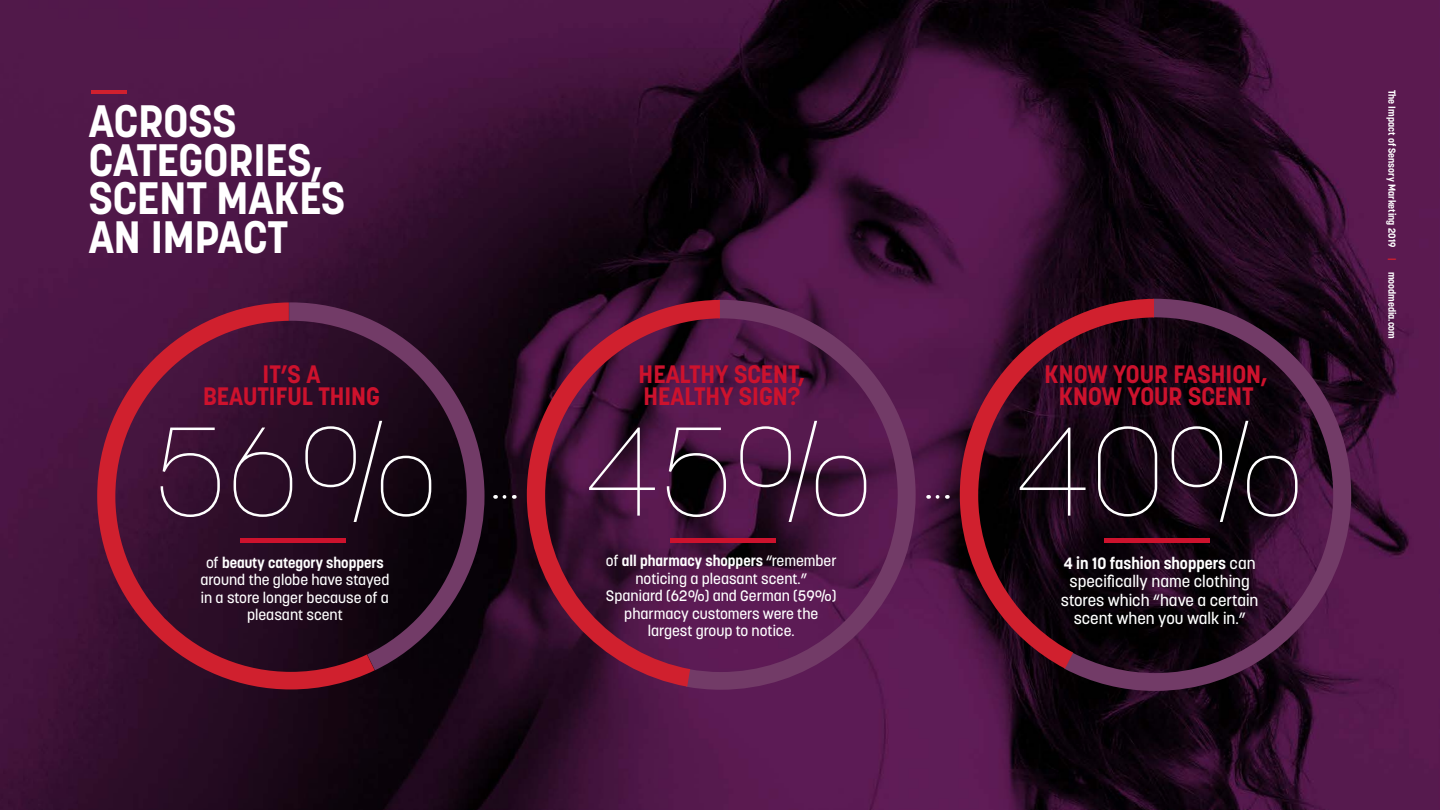
<style>
.page{position:relative;width:1440px;height:810px;background:#fff}
.page>*{position:absolute;margin:0;border:0;box-sizing:border-box;transform-origin:0 0}
.t1{font:100 124.88px "Korolev";color:#fff}
.t2{font:700 45px/38.8px "Korolev";color:#fff}
.t3{font:700 25px/22.5px "Korolev";color:#cd122d;text-align:center}
.t4{font:500 16.25px/18.5px "Korolev";color:#fff;text-align:center}
.t5{font:500 15px/17.5px "Korolev";color:#fff;text-align:center}
.t6{font:700 15px "Korolev";color:#fff}
.t7{font:700 10px "Korolev";color:#fff}
.s1{font-weight:500}
.s2{font-weight:700}
.s3{color:#ce202f}
</style>
<div class="page">
<img style="left:0;top:0;width:1440px;height:810px">
<svg style="left:1064px;top:299px;width:287px;height:392px;background:#2b1027"></svg>
<svg style="left:960px;top:299px;width:194px;height:370px;background:#310a1a"></svg>
<hr style="left:91px;top:90px;width:36px;height:4px;background:#d0202e">
<svg style="left:375px;top:302px;width:110px;height:368px;background:#230e20"></svg>
<svg style="left:97px;top:302px;width:278px;height:387px;background:#42102c"></svg>
<hr style="left:240px;top:539px;width:105px;height:4px;background:#cd122d">
<hr style="left:1105px;top:539px;width:105px;height:4px;background:#cd122d">
<svg style="left:686px;top:300px;width:230px;height:390px;background:#551c4d"></svg>
<svg style="left:527px;top:300px;width:193px;height:387px;background:#531438"></svg>
<svg style="left:938px;top:495px;width:10px;height:4px"></svg>
<svg style="left:504px;top:495px;width:11px;height:4px"></svg>
<h2 class="t2" style="left:89px;top:102px;width:258px">ACROSS<br>CATEGORIES,<br>SCENT MAKES<br>AN IMPACT</h2>
<h3 class="t3" style="left:203px;top:363px;width:179px">IT’S A<br>BEAUTIFUL THING</h3>
<h3 class="t3" style="left:639px;top:363px;width:168px;text-align:left">HEALTHY SCENT,<br>HEALTHY SIGN?</h3>
<h3 class="t3" style="left:1045px;top:363px;width:225px">KNOW YOUR FASHION,<br>KNOW YOUR SCENT</h3>
<h1 class="t1" style="left:154px;top:392px;width:286px">56%</h1>
<p class="t6" style="left:206px;top:553px;width:179px"><span class="s1">of</span> beauty category shoppers</p>
<p class="t5" style="left:200px;top:571px;width:190px">around the globe have stayed</p>
<p class="t5" style="left:201px;top:589px;width:190px">in a store longer because of a pleasant scent</p>
<h1 class="t1" style="left:584px;top:392px;width:722px">45% 40%</h1>
<p class="t5" style="left:606px;top:552px;width:232px">of <span class="s2">all pharmacy shoppers</span> “remember noticing a pleasant scent.”<br>Spaniard (62%) and German (59%) pharmacy customers were the largest group to notice.</p>
<p class="t4" style="left:1061px;top:554px;width:199px"><span class="s2">4 in 10 fashion shoppers</span> can specifically name clothing stores which “have a certain scent when you walk in.”</p>
<p class="t7" style="left:1398px;top:90px;width:251px;rotate:90deg">The Impact of Sensory Marketing 2019 <span class="s3">|</span> moodmedia.com</p>
</div>
